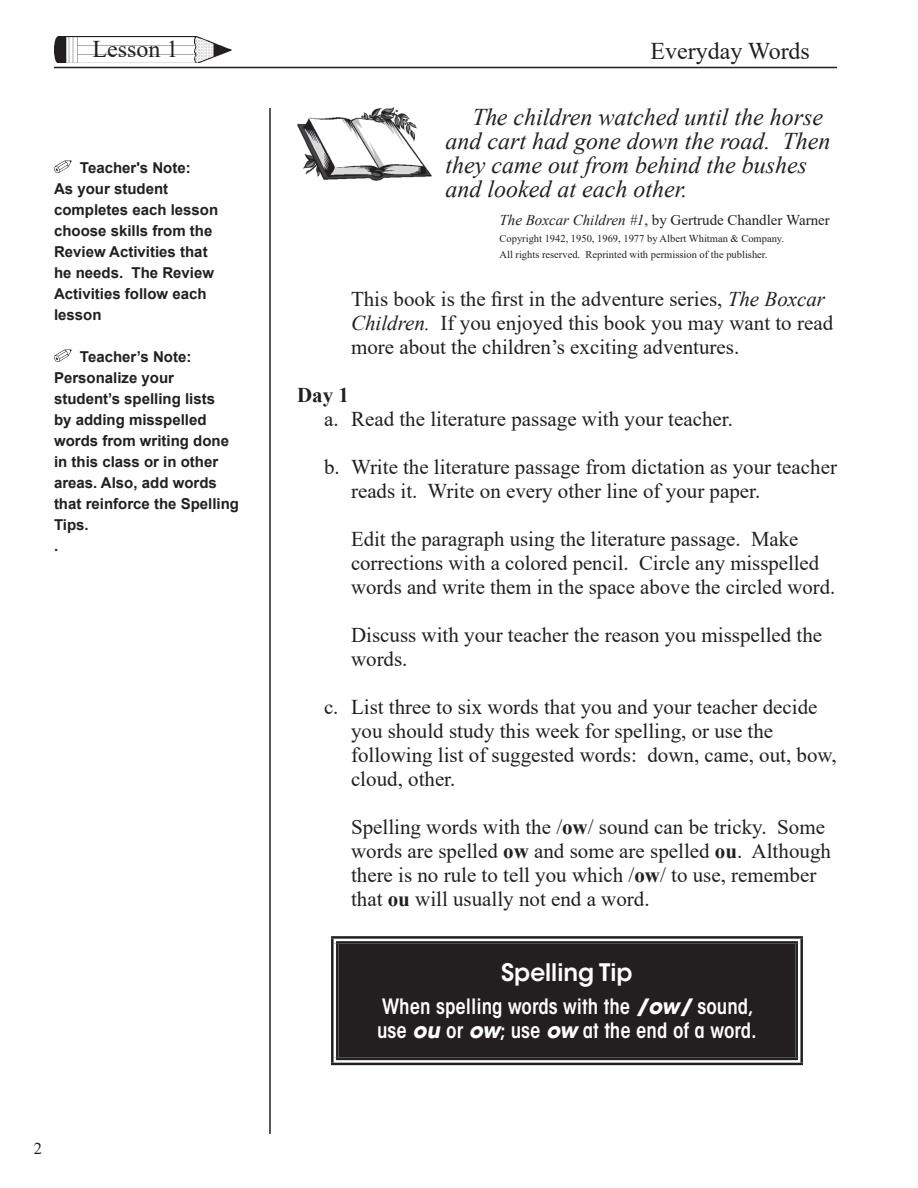
<style>
.page{position:relative;width:918px;height:1188px;background:#fff}
.page>*{position:absolute;margin:0;border:0;box-sizing:border-box;transform-origin:0 0}
.t1{font:italic 24px/24px "Times New Roman";color:#231f20}
.t2{font:24px "Times New Roman";color:#231f20}
.t3{font:600 24px "ITC Avant Garde Std";color:#fff}
.t4{font:21px/24px "Times New Roman";color:#231f20}
.t5{font:600 condensed 21px/24px "ITC Avant Garde Std";color:#fff}
.t6{font:700 21px "Times New Roman";color:#231f20}
.t7{font:16.5px "Times New Roman";color:#231f20}
.t8{font:700 15px/21px "Arial";color:#231f20}
.t9{font:15px "Times New Roman";color:#231f20}
.t10{font:10.5px/16.5px "Times New Roman";color:#231f20}
.s1{font-style:italic}
.s2{font-weight:700}
.s3{font-weight:700;font-style:italic;font-stretch:normal}
</style>
<div class="page">
<hr style="left:54px;top:67px;width:783px;height:1px;background:#231f20">
<hr style="left:269px;top:108px;width:2px;height:1026px;background:#231f20">
<img style="left:297px;top:108px;width:135px;height:73px">
<img style="left:54px;top:36px;width:177px;height:27px">
<svg style="left:54px;top:160px;width:18px;height:13px"></svg>
<svg style="left:54px;top:349px;width:18px;height:13px"></svg>
<div style="left:335px;top:940px;width:464px;height:121px;background:#231f20"></div>
<div style="left:331px;top:936px;width:472px;height:8px;background:#fff"></div>
<div style="left:331px;top:944px;width:8px;height:114px;background:#fff"></div>
<div style="left:795px;top:944px;width:8px;height:114px;background:#fff"></div>
<svg style="left:334px;top:1058px;width:466px;height:5px"></svg>
<hr style="left:331px;top:936px;width:472px;height:3px;background:#231f20">
<hr style="left:336px;top:941px;width:462px;height:3px;background:#231f20">
<hr style="left:331px;top:939px;width:3px;height:124px;background:#231f20">
<hr style="left:336px;top:944px;width:3px;height:114px;background:#231f20">
<hr style="left:795px;top:944px;width:3px;height:114px;background:#231f20">
<hr style="left:800px;top:939px;width:3px;height:124px;background:#231f20">
<hr style="left:336px;top:1058px;width:462px;height:2px;background:#231f20">
<hr style="left:331px;top:1063px;width:472px;height:2px;background:#231f20">
<p class="t2" style="left:93px;top:32px;width:87px">Lesson 1</p>
<p class="t2" style="left:650px;top:34px;width:161px">Everyday Words</p>
<p class="t8" style="left:54px;top:158px;width:166px;text-indent:26px">Teacher's Note:<br>As your student completes each lesson choose skills from the<br>Review Activities that he needs. The Review<br>Activities follow each lesson</p>
<p class="t8" style="left:54px;top:347px;width:187px;text-indent:26px">Teacher’s Note:<br>Personalize your student’s spelling lists<br>by adding misspelled words from writing done in this class or in other areas. Also, add words that reinforce the Spelling<br>Tips.<br>.</p>
<p class="t1" style="left:446px;top:104px;width:387px;text-indent:27px">The children watched until the horse and cart had gone down the road. Then they came out from behind the bushes and looked at each other.</p>
<p class="t9" style="left:500px;top:210px;width:332px"><span class="s1">The Boxcar Children #1</span>, by Gertrude Chandler Warner</p>
<p class="t10" style="left:500px;top:230px;width:286px">Copyright 1942, 1950, 1969, 1977 by Albert Whitman &amp; Company.<br>All rights reserved. Reprinted with permission of the publisher.</p>
<p class="t4" style="left:351px;top:286px;width:484px">This book is the first in the adventure series, <span class="s1">The Boxcar<br>Children.</span> If you enjoyed this book you may want to read more about the children’s exciting adventures.</p>
<p class="t6" style="left:297px;top:380px;width:53px">Day 1</p>
<p class="t4" style="left:324px;top:406px;width:410px">a. Read the literature passage with your teacher.</p>
<p class="t4" style="left:351px;top:454px;width:487px;text-indent:-27px">b. Write the literature passage from dictation as your teacher reads it. Write on every other line of your paper.</p>
<p class="t4" style="left:351px;top:526px;width:486px">Edit the paragraph using the literature passage. Make corrections with a colored pencil. Circle any misspelled words and write them in the space above the circled word.</p>
<p class="t4" style="left:351px;top:622px;width:473px">Discuss with your teacher the reason you misspelled the words.</p>
<p class="t4" style="left:351px;top:694px;width:487px;text-indent:-27px">c. List three to six words that you and your teacher decide you should study this week for spelling, or use the following list of suggested words: down, came, out, bow, cloud, other.</p>
<p class="t4" style="left:351px;top:814px;width:481px">Spelling words with the /<span class="s2">ow</span>/ sound can be tricky. Some words are spelled <span class="s2">ow</span> and some are spelled <span class="s2">ou</span>. Although there is no rule to tell you which /<span class="s2">ow</span>/ to use, remember that <span class="s2">ou</span> will usually not end a word.</p>
<p class="t3" style="left:501px;top:957px;width:133px">Spelling Tip</p>
<p class="t5" style="left:377px;top:994px;width:381px">When spelling words with the <span class="s3">/ow/</span> sound, use <span class="s3">ou</span> or <span class="s3">ow</span>; use <span class="s3">ow</span> at the end of a word.</p>
<p class="t7" style="left:34px;top:1137px;width:10px">2</p>
</div>
